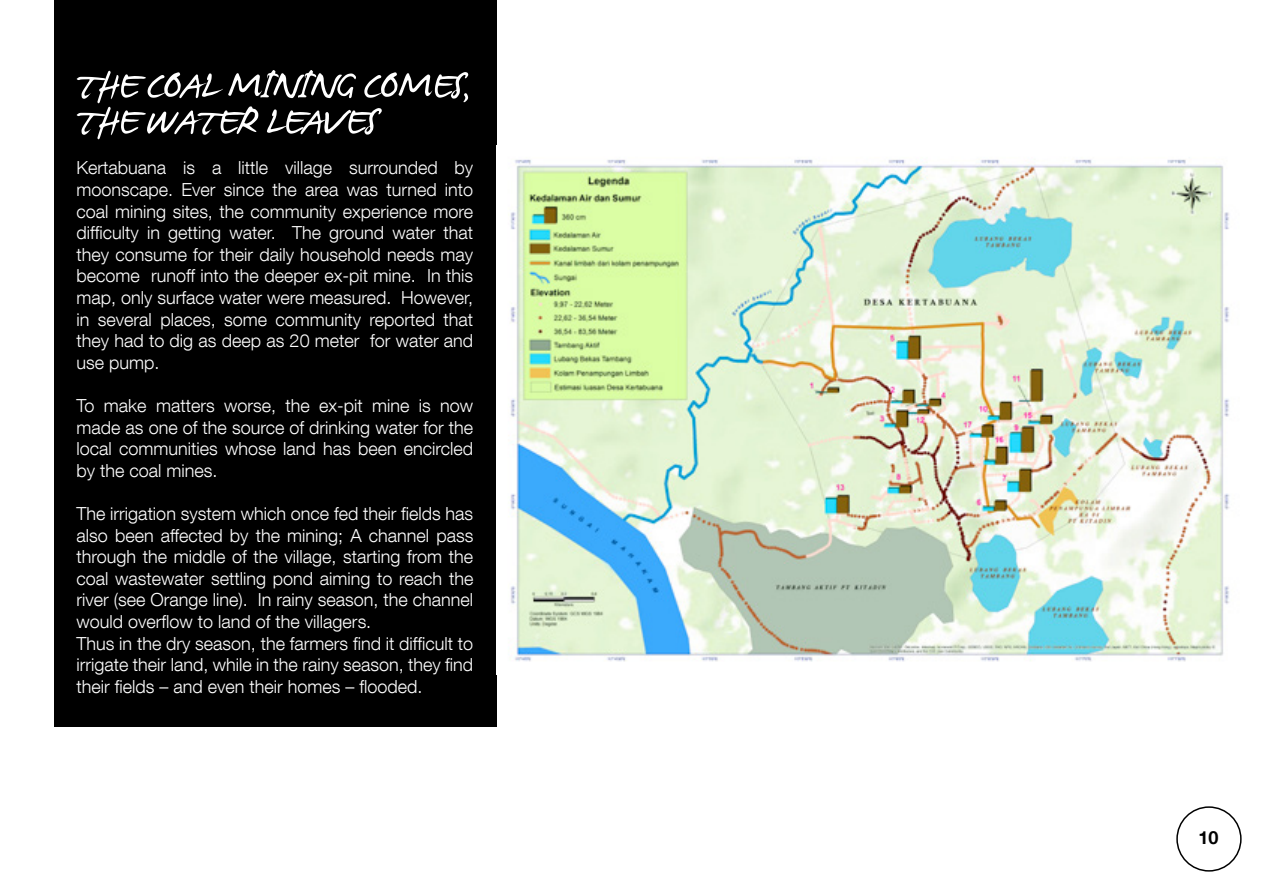
<style>
.page{position:relative;width:1263px;height:893px;background:#fff}
.page>*{position:absolute;margin:0;border:0;box-sizing:border-box;transform-origin:0 0}
.t1{font:51px/36px "James Fajardo";color:#fff}
.t2{font:300 18px/21.6px "Helvetica Neue LT Com";color:#fff;text-align:justify}
.t3{font:700 18px "Helvetica Neue LT Com";color:#000}
</style>
<div class="page">
<div style="left:54px;top:0;width:442px;height:726px;background:#000"></div>
<img style="left:510px;top:159px;width:720px;height:503px">
<div style="left:1176px;top:806px;width:65px;height:66px;border:2px solid #000;border-radius:50%"></div>
<h1 class="t1" style="left:77px;top:73px;width:396px">THE COAL MINING COMES,<br>THE WATER LEAVES</h1>
<p class="t2" style="left:77px;top:157px;width:398px">Kertabuana is a little village surrounded by moonscape. Ever since the area was turned into coal mining sites, the community experience more difficulty in getting water. The ground water that they consume for their daily household needs may become runoff into the deeper ex-pit mine. In this map, only surface water were measured. However, in several places, some community reported that they had to dig as deep as 20 meter for water and use pump.</p>
<p class="t2" style="left:77px;top:394px;width:398px">To make matters worse, the ex-pit mine is now made as one of the source of drinking water for the local communities whose land has been encircled by the coal mines.</p>
<p class="t2" style="left:77px;top:502px;width:398px;text-align:left">The irrigation system which once fed their fields has also been affected by the mining; A channel pass through the middle of the village, starting from the coal wastewater settling pond aiming to reach the river (see Orange line). In rainy season, the channel would overflow to land of the villagers.<br>Thus in the dry season, the farmers find it difficult to irrigate their land, while in the rainy season, they find their fields – and even their homes – flooded.</p>
<p class="t3" style="left:1198px;top:826px;width:22px">10</p>
</div>
